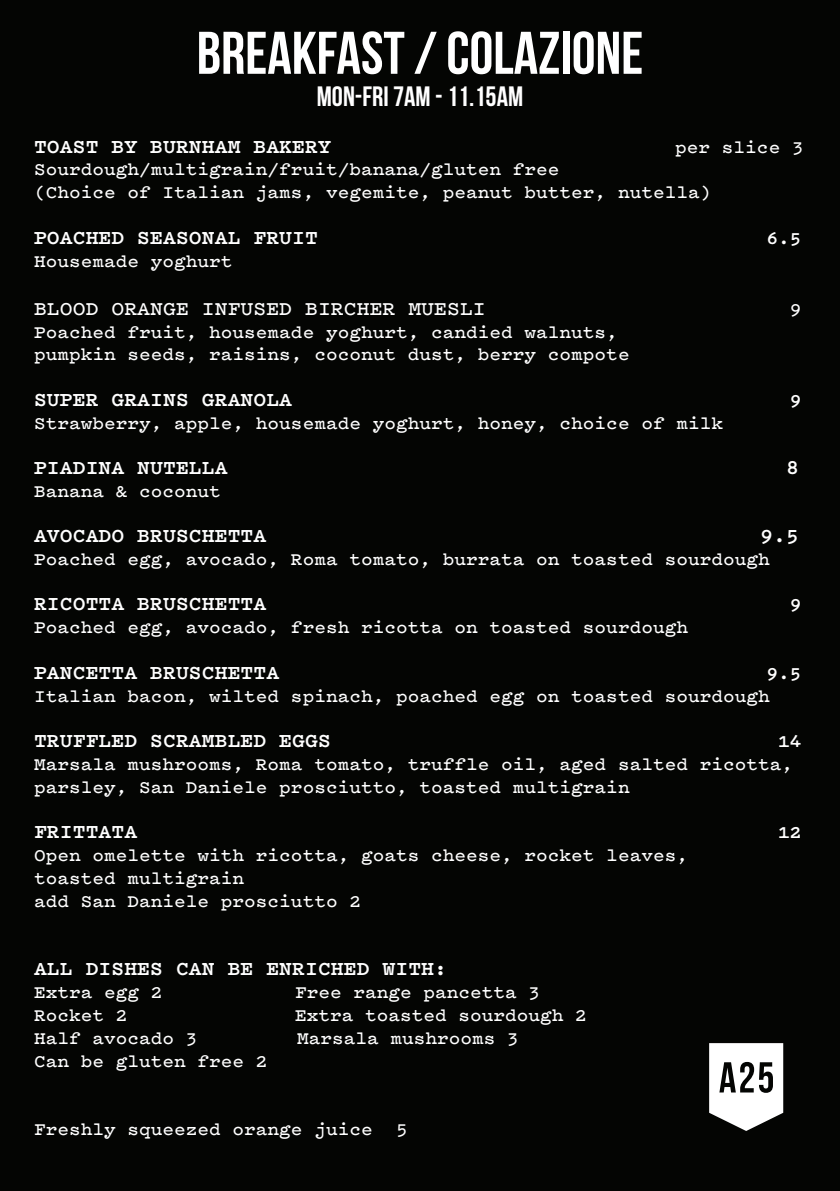
<style>
.page{position:relative;width:840px;height:1191px;background:#fff}
.page>*{position:absolute;margin:0;border:0;box-sizing:border-box;transform-origin:0 0}
.t1{font:60px "Bebas Neue";color:#fff}
.t2{font:28px "Bebas Neue";color:#fff}
.t3{font:700 21px "Pitch";color:#fff}
.t4{font:600 21px "Pitch";color:#fff}
.t5{font:600 19px/22.8px "Pitch";color:#fff}
.t6{font:700 19px "Pitch";color:#fff}
</style>
<div class="page">
<div style="left:0;top:0;width:839px;height:1191px;background:#040503"></div>
<svg style="left:709px;top:1043px;width:73px;height:88px"></svg>
<p class="t1" style="left:196px;top:20px;width:448px">BREAKFAST / COLAZIONE</p>
<p class="t2" style="left:316px;top:81px;width:208px">MON-FRI 7AM - 11.15AM</p>
<p class="t3" style="left:34px;top:132px;width:298px">TOAST BY BURNHAM BAKERY</p>
<p class="t5" style="left:674px;top:135px;width:130px">per slice 3</p>
<p class="t5" style="left:34px;top:157px;width:526px">Sourdough/multigrain/fruit/banana/gluten free</p>
<p class="t5" style="left:34px;top:180px;width:678px">(Choice of Italian jams, vegemite, peanut butter, nutella)</p>
<p class="t3" style="left:34px;top:223px;width:285px">POACHED SEASONAL FRUIT</p>
<p class="t6" style="left:766px;top:225px;width:36px">6.5</p>
<p class="t5" style="left:34px;top:249px;width:200px">Housemade yoghurt</p>
<p class="t4" style="left:34px;top:294px;width:453px">BLOOD ORANGE INFUSED BIRCHER MUESLI</p>
<p class="t5" style="left:789px;top:297px;width:13px">9</p>
<p class="t5" style="left:34px;top:319px;width:585px">Poached fruit, housemade yoghurt, candied walnuts,</p>
<p class="t5" style="left:34px;top:342px;width:596px">pumpkin seeds, raisins, coconut dust, berry compote</p>
<p class="t3" style="left:34px;top:385px;width:259px">SUPER GRAINS GRANOLA</p>
<p class="t6" style="left:789px;top:387px;width:13px">9</p>
<p class="t5" style="left:34px;top:411px;width:690px">Strawberry, apple, housemade yoghurt, honey, choice of milk</p>
<p class="t3" style="left:34px;top:453px;width:195px">PIADINA NUTELLA</p>
<p class="t3" style="left:785px;top:453px;width:14px">8</p>
<p class="t5" style="left:34px;top:479px;width:188px">Banana &amp; coconut</p>
<p class="t3" style="left:34px;top:521px;width:234px">AVOCADO BRUSCHETTA</p>
<p class="t3" style="left:759px;top:521px;width:40px">9.5</p>
<p class="t5" style="left:34px;top:547px;width:736px">Poached egg, avocado, Roma tomato, burrata on toasted sourdough</p>
<p class="t3" style="left:34px;top:589px;width:234px">RICOTTA BRUSCHETTA</p>
<p class="t6" style="left:789px;top:591px;width:13px">9</p>
<p class="t5" style="left:34px;top:615px;width:655px">Poached egg, avocado, fresh ricotta on toasted sourdough</p>
<p class="t3" style="left:34px;top:658px;width:246px">PANCETTA BRUSCHETTA</p>
<p class="t6" style="left:766px;top:660px;width:36px">9.5</p>
<p class="t5" style="left:34px;top:683px;width:736px">Italian bacon, wilted spinach, poached egg on toasted sourdough</p>
<p class="t3" style="left:34px;top:726px;width:298px">TRUFFLED SCRAMBLED EGGS</p>
<p class="t6" style="left:777px;top:728px;width:25px">14</p>
<p class="t5" style="left:34px;top:752px;width:760px">Marsala mushrooms, Roma tomato, truffle oil, aged salted ricotta, parsley, San Daniele prosciutto, toasted multigrain</p>
<p class="t3" style="left:34px;top:817px;width:105px">FRITTATA</p>
<p class="t6" style="left:777px;top:819px;width:25px">12</p>
<p class="t5" style="left:34px;top:843px;width:655px">Open omelette with ricotta, goats cheese, rocket leaves,</p>
<p class="t5" style="left:34px;top:866px;width:211px">toasted multigrain</p>
<p class="t5" style="left:34px;top:889px;width:328px">add San Daniele prosciutto 2</p>
<p class="t3" style="left:34px;top:954px;width:414px">ALL DISHES CAN BE ENRICHED WITH:</p>
<p class="t5" style="left:34px;top:980px;width:130px">Extra egg 2</p>
<p class="t5" style="left:295px;top:980px;width:246px">Free range pancetta 3</p>
<p class="t5" style="left:34px;top:1003px;width:95px">Rocket 2</p>
<p class="t5" style="left:295px;top:1003px;width:293px">Extra toasted sourdough 2</p>
<p class="t5" style="left:34px;top:1025px;width:165px">Half avocado 3</p>
<p class="t5" style="left:297px;top:1025px;width:223px">Marsala mushrooms 3</p>
<p class="t5" style="left:34px;top:1048px;width:235px">Can be gluten free 2</p>
<p class="t5" style="left:34px;top:1117px;width:375px">Freshly squeezed orange juice 5</p>
</div>
